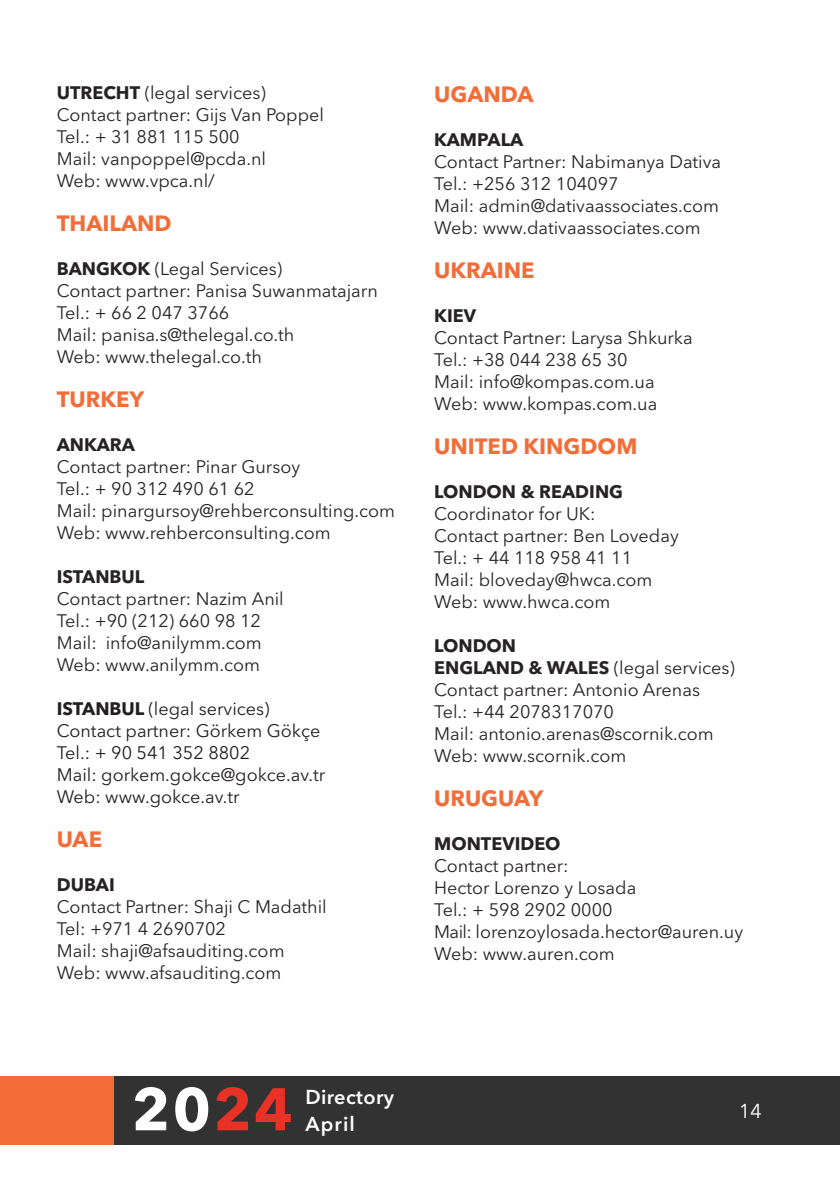
<style>
.page{position:relative;width:840px;height:1191px;background:#fff}
.page>*{position:absolute;margin:0;border:0;box-sizing:border-box;transform-origin:0 0}
.t1{font:700 59.6px "Avenir Next LT Pro";color:#fff}
.t2{font:700 22px "Avenir Next LT Pro";color:#f26d38}
.t3{font:600 20px/26.2px "Avenir Next LT Pro";letter-spacing:.02em;color:#fff}
.t4{font:20px "Avenir Next LT Pro";color:#fff}
.t5{font:18px/22px "Avenir Next LT Pro";color:#262324}
.t6{font:18px/22px "Avenir Next LT Pro";color:#231f20}
.t7{font:700 18px "Avenir Next LT Pro";color:#262324}
.s1{font-weight:700}
.s2{color:#e93226}
</style>
<div class="page">
<div style="left:109px;top:1076px;width:730px;height:68px;background:#333233"></div>
<div style="left:0;top:1076px;width:113px;height:68px;background:#f26d38"></div>
<p class="t5" style="left:57px;top:81px;width:268px"><span class="s1">UTRECHT</span> (legal services)<br>Contact partner: Gijs Van Poppel<br>Tel.: + 31 881 115 500<br>Mail: vanpoppel@pcda.nl<br>Web: www.vpca.nl/</p>
<p class="t2" style="left:57px;top:209px;width:116px">THAILAND</p>
<p class="t5" style="left:57px;top:257px;width:322px"><span class="s1">BANGKOK</span> (Legal Services)<br>Contact partner: Panisa Suwanmatajarn<br>Tel.: + 66 2 047 3766<br>Mail: panisa.s@thelegal.co.th<br>Web: www.thelegal.co.th</p>
<p class="t2" style="left:57px;top:385px;width:89px">TURKEY</p>
<p class="t7" style="left:57px;top:433px;width:80px">ANKARA</p>
<p class="t5" style="left:57px;top:455px;width:340px">Contact partner: Pinar Gursoy<br>Tel.: + 90 312 490 61 62<br>Mail: pinargursoy@rehberconsulting.com<br>Web: www.rehberconsulting.com</p>
<p class="t7" style="left:57px;top:565px;width:89px">ISTANBUL</p>
<p class="t5" style="left:57px;top:587px;width:228px">Contact partner: Nazim Anil<br>Tel.: +90 (212) 660 98 12<br>Mail: info@anilymm.com<br>Web: www.anilymm.com</p>
<p class="t6" style="left:57px;top:697px;width:270px"><span class="s1">ISTANBUL</span> (legal services)<br>Contact partner: Görkem Gökçe<br>Tel.: + 90 541 352 8802<br>Mail: gorkem.gokce@gokce.av.tr<br>Web: www.gokce.av.tr</p>
<p class="t2" style="left:57px;top:825px;width:47px">UAE</p>
<p class="t7" style="left:57px;top:873px;width:60px">DUBAI</p>
<p class="t5" style="left:57px;top:895px;width:271px">Contact Partner: Shaji C Madathil<br>Tel: +971 4 2690702<br>Mail: shaji@afsauditing.com<br>Web: www.afsauditing.com</p>
<p class="t2" style="left:434px;top:80px;width:101px">UGANDA</p>
<p class="t7" style="left:434px;top:128px;width:91px">KAMPALA</p>
<p class="t5" style="left:434px;top:150px;width:288px">Contact Partner: Nabimanya Dativa<br>Tel.: +256 312 104097<br>Mail: admin@dativaassociates.com<br>Web: www.dativaassociates.com</p>
<p class="t2" style="left:434px;top:256px;width:102px">UKRAINE</p>
<p class="t7" style="left:434px;top:304px;width:43px">KIEV</p>
<p class="t5" style="left:434px;top:326px;width:260px">Contact Partner: Larysa Shkurka<br>Tel.: +38 044 238 65 30<br>Mail: info@kompas.com.ua<br>Web: www.kompas.com.ua</p>
<p class="t2" style="left:434px;top:432px;width:204px">UNITED KINGDOM</p>
<p class="t7" style="left:434px;top:480px;width:190px">LONDON &amp; READING</p>
<p class="t5" style="left:434px;top:502px;width:246px">Coordinator for UK:<br>Contact partner: Ben Loveday<br>Tel.: + 44 118 958 41 11<br>Mail: bloveday@hwca.com<br>Web: www.hwca.com</p>
<p class="t5" style="left:434px;top:634px;width:302px"><span class="s1">LONDON<br>ENGLAND &amp; WALES</span> (legal services)<br>Contact partner: Antonio Arenas<br>Tel.: +44 2078317070<br>Mail: antonio.arenas@scornik.com<br>Web: www.scornik.com</p>
<p class="t2" style="left:434px;top:784px;width:111px">URUGUAY</p>
<p class="t7" style="left:434px;top:832px;width:128px">MONTEVIDEO</p>
<p class="t5" style="left:434px;top:854px;width:310px">Contact partner:<br>Hector Lorenzo y Losada<br>Tel.: + 598 2902 0000<br>Mail: lorenzoylosada.hector@auren.uy<br>Web: www.auren.com</p>
<h1 class="t1" style="left:132px;top:1072px;width:162px">20<span class="s2">24</span></h1>
<p class="t3" style="left:305px;top:1084px;width:90px">Directory<br>April</p>
<p class="t4" style="left:738px;top:1099px;width:25px">14</p>
</div>
